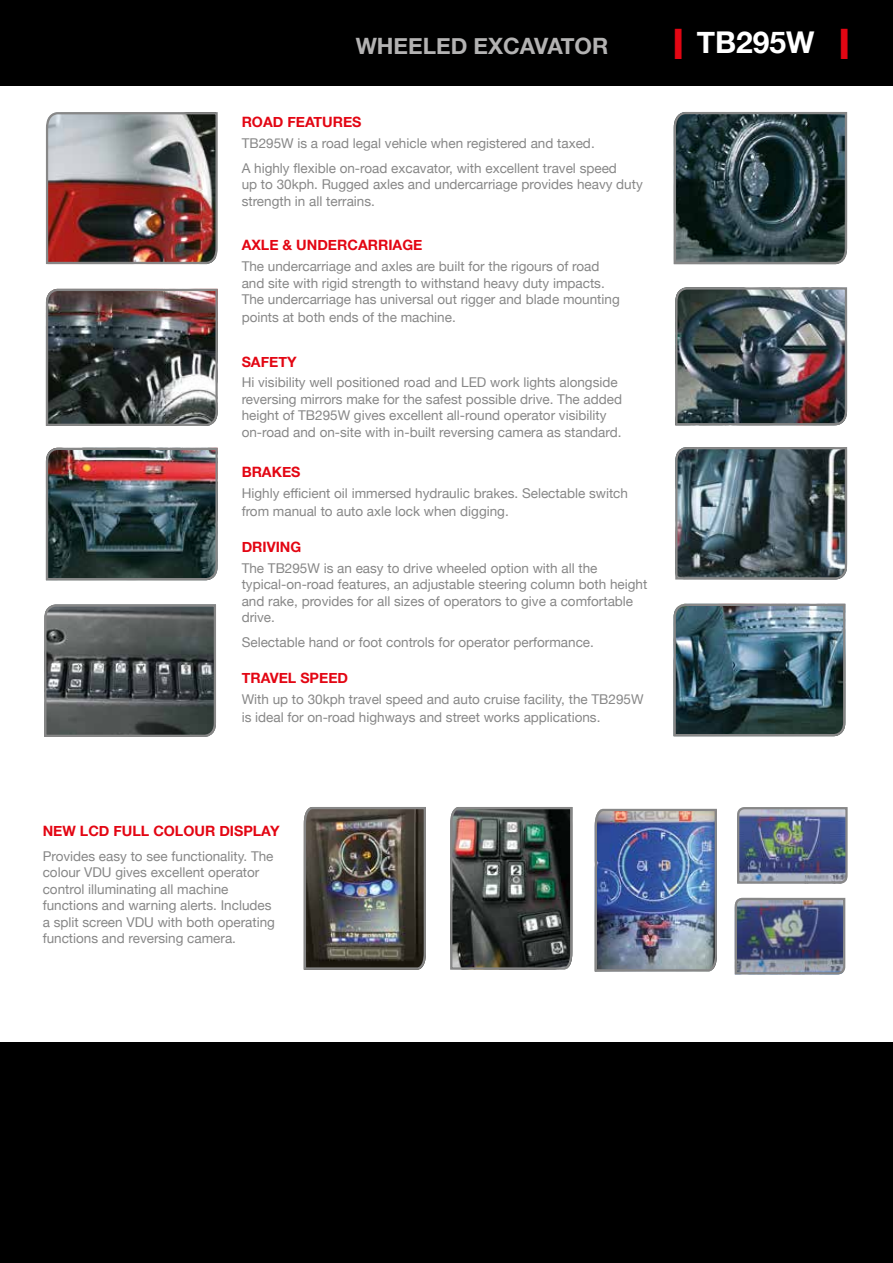
<style>
.page{position:relative;width:893px;height:1263px;background:#fff}
.page>*{position:absolute;margin:0;border:0;box-sizing:border-box;transform-origin:0 0}
.t1{font:700 42px "Helvetica Neue";color:#e30613}
.t2{font:700 30px "Helvetica Neue";color:#fff}
.t3{font:700 22.5px "Helvetica Neue";color:#b3b2b2}
.t4{font:700 14.25px "Helvetica Neue";color:#e30613}
.t5{font:13.5px/16.5px "Helvetica Neue";color:#878787}
</style>
<div class="page">
<div style="left:0;top:0;width:893px;height:85px;background:#000"></div>
<div style="left:0;top:1042px;width:893px;height:221px;background:#000"></div>
<img style="left:734px;top:897px;width:112px;height:78px">
<img style="left:737px;top:807px;width:111px;height:77px">
<img style="left:46px;top:112px;width:172px;height:153px">
<svg style="left:673px;top:112px;width:175px;height:153px;background:#314446"></svg>
<img style="left:45px;top:447px;width:173px;height:134px">
<img style="left:675px;top:287px;width:173px;height:139px">
<img style="left:45px;top:288px;width:173px;height:138px">
<svg style="left:44px;top:604px;width:172px;height:133px;background:#555a5a"></svg>
<img style="left:675px;top:447px;width:173px;height:133px">
<img style="left:673px;top:603px;width:173px;height:134px">
<img style="left:303px;top:807px;width:123px;height:163px">
<img style="left:450px;top:807px;width:123px;height:163px">
<img style="left:594px;top:808px;width:123px;height:164px">
<h3 class="t3" style="left:356px;top:28px;width:254px">WHEELED EXCAVATOR</h3>
<h1 class="t1" style="left:672px;top:11px;width:14px">I</h1>
<h1 class="t1" style="left:838px;top:11px;width:14px">I</h1>
<h2 class="t2" style="left:697px;top:19px;width:119px">TB295W</h2>
<p class="t4" style="left:242px;top:111px;width:121px">ROAD FEATURES</p>
<p class="t5" style="left:242px;top:131px;width:377px;line-height:25px">TB295W is a road legal vehicle when registered and taxed.<br>A highly flexible on-road excavator, with excellent travel speed</p>
<p class="t5" style="left:242px;top:177px;width:403px">up to 30kph. Rugged axles and undercarriage provides heavy duty strength in all terrains.</p>
<p class="t4" style="left:242px;top:234px;width:182px">AXLE &amp; UNDERCARRIAGE</p>
<p class="t5" style="left:242px;top:259px;width:380px">The undercarriage and axles are built for the rigours of road and site with rigid strength to withstand heavy duty impacts.<br>The undercarriage has universal out rigger and blade mounting</p>
<p class="t5" style="left:242px;top:310px;width:216px">points at both ends of the machine.</p>
<p class="t4" style="left:242px;top:350px;width:56px">SAFETY</p>
<p class="t5" style="left:242px;top:375px;width:382px">Hi visibility well positioned road and LED work lights alongside reversing mirrors make for the safest possible drive. The added height of TB295W gives excellent all-round operator visibility on-road and on-site with in-built reversing camera as standard.</p>
<p class="t4" style="left:242px;top:461px;width:60px">BRAKES</p>
<p class="t5" style="left:242px;top:485px;width:388px;line-height:18px">Highly efficient oil immersed hydraulic brakes. Selectable switch from manual to auto axle lock when digging.</p>
<p class="t4" style="left:242px;top:535px;width:61px">DRIVING</p>
<p class="t5" style="left:242px;top:560px;width:407px">The TB295W is an easy to drive wheeled option with all the typical-on-road features, an adjustable steering column both height and rake, provides for all sizes of operators to give a comfortable drive.</p>
<p class="t5" style="left:242px;top:635px;width:354px">Selectable hand or foot controls for operator performance.</p>
<p class="t4" style="left:242px;top:667px;width:108px">TRAVEL SPEED</p>
<p class="t5" style="left:242px;top:691px;width:403px;line-height:18px">With up to 30kph travel speed and auto cruise facility, the TB295W is ideal for on-road highways and street works applications.</p>
<p class="t4" style="left:43px;top:819px;width:238px">NEW LCD FULL COLOUR DISPLAY</p>
<p class="t5" style="left:43px;top:848px;width:234px">Provides easy to see functionality. The colour VDU gives excellent operator control illuminating all machine functions and warning alerts. Includes a split screen VDU with both operating functions and reversing camera.</p>
</div>
